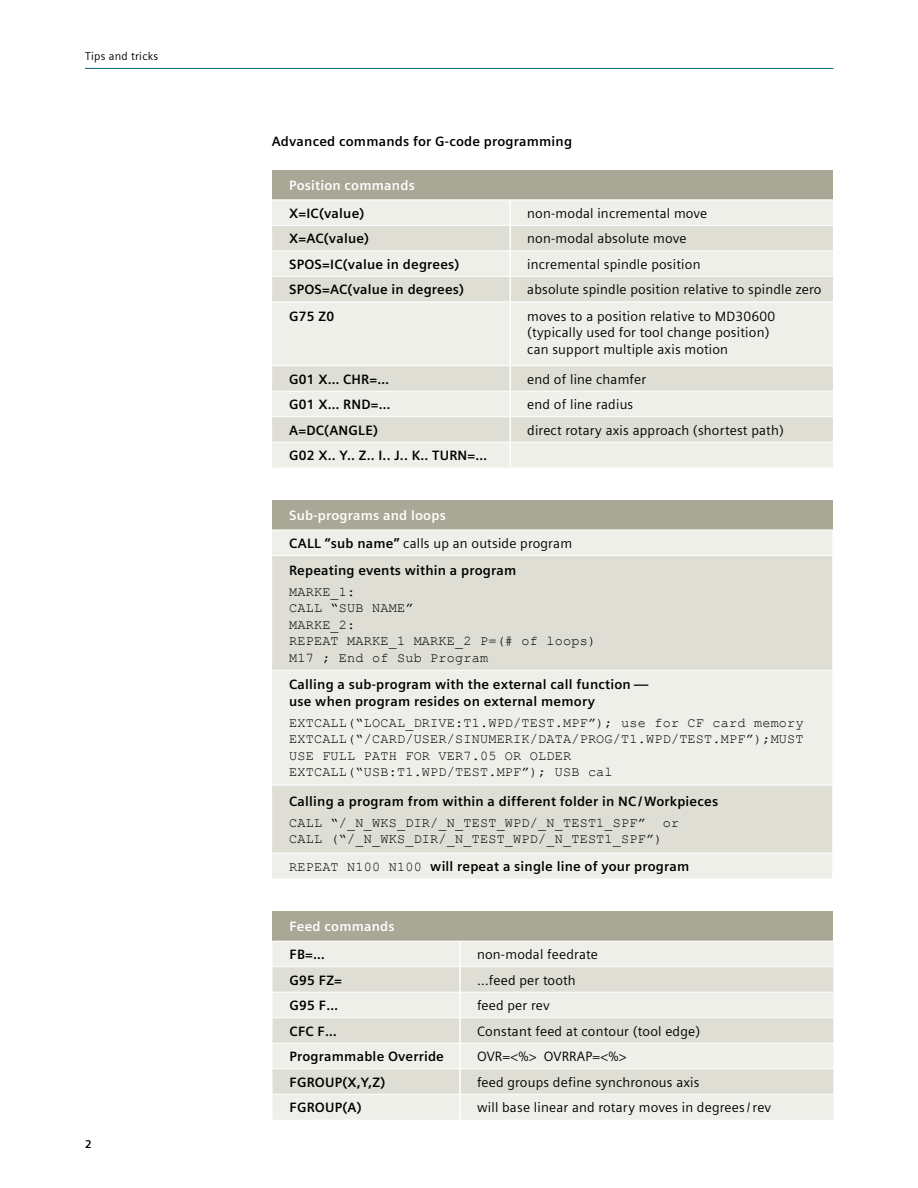
<style>
.page{position:relative;width:918px;height:1188px;background:#fff}
.page>*{position:absolute;margin:0;border:0;box-sizing:border-box;transform-origin:0 0}
.t1{font:700 13.5px/27.3px "Siemens Sans";letter-spacing:.015em;color:#000}
.t2{font:13.5px/16.5px "Siemens Sans";letter-spacing:.015em;color:#000}
.t3{font:13.5px/16.5px "Courier New";letter-spacing:.015em;color:#000}
.t4{font:700 13.5px "Siemens Sans";letter-spacing:.015em;color:#fff}
.t5{font:11.25px "Siemens Sans";letter-spacing:.02em;color:#000}
.t6{font:700 11.25px "Siemens Sans";color:#000}
.s1{color:#fff}
.s2{font-weight:400}
.s3{font-family:"Courier New";font-weight:400}
</style>
<div class="page">
<div style="left:272px;top:170px;width:561px;height:30px;background:#a9a897"></div>
<div style="left:272px;top:200px;width:561px;height:268px;background:#efefea"></div>
<svg style="left:272px;top:226px;width:561px;height:216px;background:#e7e7e0"></svg>
<hr style="left:272px;top:199px;width:238px;height:1px;background:#fff">
<hr style="left:510px;top:199px;width:323px;height:1px;background:#fff">
<hr style="left:509px;top:200px;width:2px;height:25px;background:#fff">
<hr style="left:509px;top:226px;width:2px;height:24px;background:#fff">
<hr style="left:509px;top:251px;width:2px;height:25px;background:#fff">
<hr style="left:509px;top:277px;width:2px;height:25px;background:#fff">
<hr style="left:509px;top:302px;width:2px;height:63px;background:#fff">
<hr style="left:509px;top:366px;width:2px;height:25px;background:#fff">
<hr style="left:509px;top:392px;width:2px;height:24px;background:#fff">
<hr style="left:509px;top:417px;width:2px;height:25px;background:#fff">
<hr style="left:509px;top:443px;width:2px;height:25px;background:#fff">
<hr style="left:272px;top:442px;width:238px;height:1px;background:#fff">
<hr style="left:510px;top:442px;width:323px;height:1px;background:#fff">
<hr style="left:272px;top:416px;width:238px;height:1px;background:#fff">
<hr style="left:510px;top:416px;width:323px;height:1px;background:#fff">
<hr style="left:272px;top:225px;width:238px;height:1px;background:#fff">
<hr style="left:510px;top:225px;width:323px;height:1px;background:#fff">
<hr style="left:272px;top:250px;width:238px;height:1px;background:#fff">
<hr style="left:510px;top:250px;width:323px;height:1px;background:#fff">
<hr style="left:272px;top:276px;width:238px;height:1px;background:#fff">
<hr style="left:510px;top:276px;width:323px;height:1px;background:#fff">
<hr style="left:272px;top:302px;width:238px;height:1px;background:#fff">
<hr style="left:510px;top:302px;width:323px;height:1px;background:#fff">
<hr style="left:272px;top:365px;width:238px;height:1px;background:#fff">
<hr style="left:510px;top:365px;width:323px;height:1px;background:#fff">
<hr style="left:272px;top:391px;width:238px;height:1px;background:#fff">
<hr style="left:510px;top:391px;width:323px;height:1px;background:#fff">
<div style="left:272px;top:500px;width:561px;height:30px;background:#a9a897"></div>
<div style="left:272px;top:531px;width:560px;height:348px;background:#efefea"></div>
<svg style="left:272px;top:556px;width:560px;height:297px;background:#e5e4dd"></svg>
<hr style="left:272px;top:853px;width:560px;height:1px;background:#fff">
<hr style="left:272px;top:785px;width:560px;height:1px;background:#fff">
<hr style="left:272px;top:670px;width:560px;height:1px;background:#fff">
<hr style="left:272px;top:555px;width:560px;height:1px;background:#fff">
<div style="left:273px;top:911px;width:560px;height:30px;background:#a9a897"></div>
<div style="left:273px;top:942px;width:560px;height:178px;background:#efefea"></div>
<svg style="left:273px;top:967px;width:560px;height:127px;background:#e5e5dd"></svg>
<hr style="left:459px;top:942px;width:2px;height:24px;background:#fff">
<hr style="left:459px;top:967px;width:2px;height:25px;background:#fff">
<hr style="left:459px;top:993px;width:2px;height:24px;background:#fff">
<hr style="left:459px;top:1018px;width:2px;height:25px;background:#fff">
<hr style="left:459px;top:1044px;width:2px;height:24px;background:#fff">
<hr style="left:459px;top:1069px;width:2px;height:25px;background:#fff">
<hr style="left:459px;top:1095px;width:2px;height:25px;background:#fff">
<hr style="left:273px;top:966px;width:187px;height:1px;background:#fff">
<hr style="left:460px;top:966px;width:373px;height:1px;background:#fff">
<hr style="left:273px;top:992px;width:187px;height:1px;background:#fff">
<hr style="left:460px;top:992px;width:373px;height:1px;background:#fff">
<hr style="left:273px;top:1017px;width:187px;height:1px;background:#fff">
<hr style="left:460px;top:1017px;width:373px;height:1px;background:#fff">
<hr style="left:273px;top:1043px;width:187px;height:1px;background:#fff">
<hr style="left:460px;top:1043px;width:373px;height:1px;background:#fff">
<hr style="left:273px;top:1068px;width:187px;height:1px;background:#fff">
<hr style="left:460px;top:1068px;width:373px;height:1px;background:#fff">
<hr style="left:273px;top:1094px;width:187px;height:1px;background:#fff">
<hr style="left:460px;top:1094px;width:373px;height:1px;background:#fff">
<hr style="left:85px;top:68px;width:748px;height:1px;background:#006877">
<p class="t5" style="left:85px;top:49px;width:75px">Tips and tricks</p>
<p class="t6" style="left:85px;top:1138px;width:8px">2</p>
<p class="t1" style="left:272px;top:128px;width:302px">Advanced commands for G-code programming</p>
<p class="t4" style="left:289px;top:178px;width:127px">Position commands</p>
<p class="t1" style="left:289px;top:200px;width:77px">X=IC(value)</p>
<p class="t2" style="left:527px;top:205px;width:182px">non-modal incremental move</p>
<p class="t1" style="left:289px;top:225px;width:82px">X=AC(value)</p>
<p class="t2" style="left:527px;top:230px;width:161px">non-modal absolute move</p>
<p class="t1" style="left:289px;top:251px;width:172px">SPOS=IC(value in degrees)</p>
<p class="t2" style="left:527px;top:256px;width:175px">incremental spindle position</p>
<p class="t1" style="left:289px;top:276px;width:177px">SPOS=AC(value in degrees)</p>
<p class="t2" style="left:527px;top:282px;width:296px">absolute spindle position relative to spindle zero</p>
<p class="t1" style="left:289px;top:303px;width:46px">G75 Z0</p>
<p class="t2" style="left:527px;top:308px;width:250px">moves to a position relative to MD30600 (typically used for tool change position) can support multiple axis motion</p>
<p class="t1" style="left:289px;top:365px;width:102px">G01 X… CHR=…</p>
<p class="t2" style="left:527px;top:371px;width:120px">end of line chamfer</p>
<p class="t1" style="left:289px;top:391px;width:103px">G01 X… RND=…</p>
<p class="t2" style="left:527px;top:396px;width:108px">end of line radius</p>
<p class="t1" style="left:289px;top:416px;width:90px">A=DC(ANGLE)</p>
<p class="t2" style="left:527px;top:422px;width:258px">direct rotary axis approach (shortest path)</p>
<p class="t1" style="left:289px;top:442px;width:200px">G02 X.. Y.. Z.. I.. J.. K.. TURN=…</p>
<p class="t1" style="left:289px;top:502px;width:284px"><span class="s1">Sub-programs and loops<br></span>CALL “sub name” <span class="s2">calls up an outside program<br></span>Repeating events within a program</p>
<p class="t3" style="left:289px;top:583px;width:308px">MARKE_1:<br>CALL “SUB NAME”<br>MARKE_2:<br>REPEAT MARKE_1 MARKE_2 P=(# of loops)<br>M17 ; End of Sub Program</p>
<p class="t1" style="left:289px;top:676px;width:361px;line-height:16.5px">Calling a sub-program with the external call function — use when program resides on external memory</p>
<p class="t3" style="left:289px;top:714px;width:516px">EXTCALL(“LOCAL_DRIVE:T1.WPD/TEST.MPF”); use for CF card memory EXTCALL(“/CARD/USER/SINUMERIK/DATA/PROG/T1.WPD/TEST.MPF”);MUST USE FULL PATH FOR VER7.05 OR OLDER EXTCALL(“USB:T1.WPD/TEST.MPF”); USB cal</p>
<p class="t1" style="left:289px;top:787px;width:431px">Calling a program from within a different folder in NC / Workpieces</p>
<p class="t3" style="left:289px;top:814px;width:392px">CALL “/_N_WKS_DIR/_N_TEST_WPD/_N_TEST1_SPF” or<br>CALL (“/_N_WKS_DIR/_N_TEST_WPD/_N_TEST1_SPF”)</p>
<p class="t1" style="left:289px;top:853px;width:402px"><span class="s3">REPEAT N100 N100</span> will repeat a single line of your program</p>
<p class="t4" style="left:290px;top:919px;width:107px">Feed commands</p>
<p class="t1" style="left:290px;top:941px;width:37px">FB=…</p>
<p class="t2" style="left:477px;top:946px;width:122px">non-modal feedrate</p>
<p class="t1" style="left:290px;top:966px;width:54px">G95 FZ=</p>
<p class="t2" style="left:477px;top:972px;width:100px">…feed per tooth</p>
<p class="t1" style="left:290px;top:992px;width:50px">G95 F…</p>
<p class="t2" style="left:477px;top:997px;width:74px">feed per rev</p>
<p class="t1" style="left:290px;top:1017px;width:49px">CFC F…</p>
<p class="t2" style="left:477px;top:1023px;width:225px">Constant feed at contour (tool edge)</p>
<p class="t1" style="left:290px;top:1043px;width:156px">Programmable Override</p>
<p class="t2" style="left:477px;top:1048px;width:151px">OVR=&lt;%&gt; OVRRAP=&lt;%&gt;</p>
<p class="t1" style="left:290px;top:1068px;width:97px">FGROUP(X,Y,Z)</p>
<p class="t2" style="left:477px;top:1074px;width:224px">feed groups define synchronous axis</p>
<p class="t1" style="left:290px;top:1094px;width:73px">FGROUP(A)</p>
<p class="t2" style="left:477px;top:1100px;width:296px">will base linear and rotary moves in degrees /rev</p>
</div>
